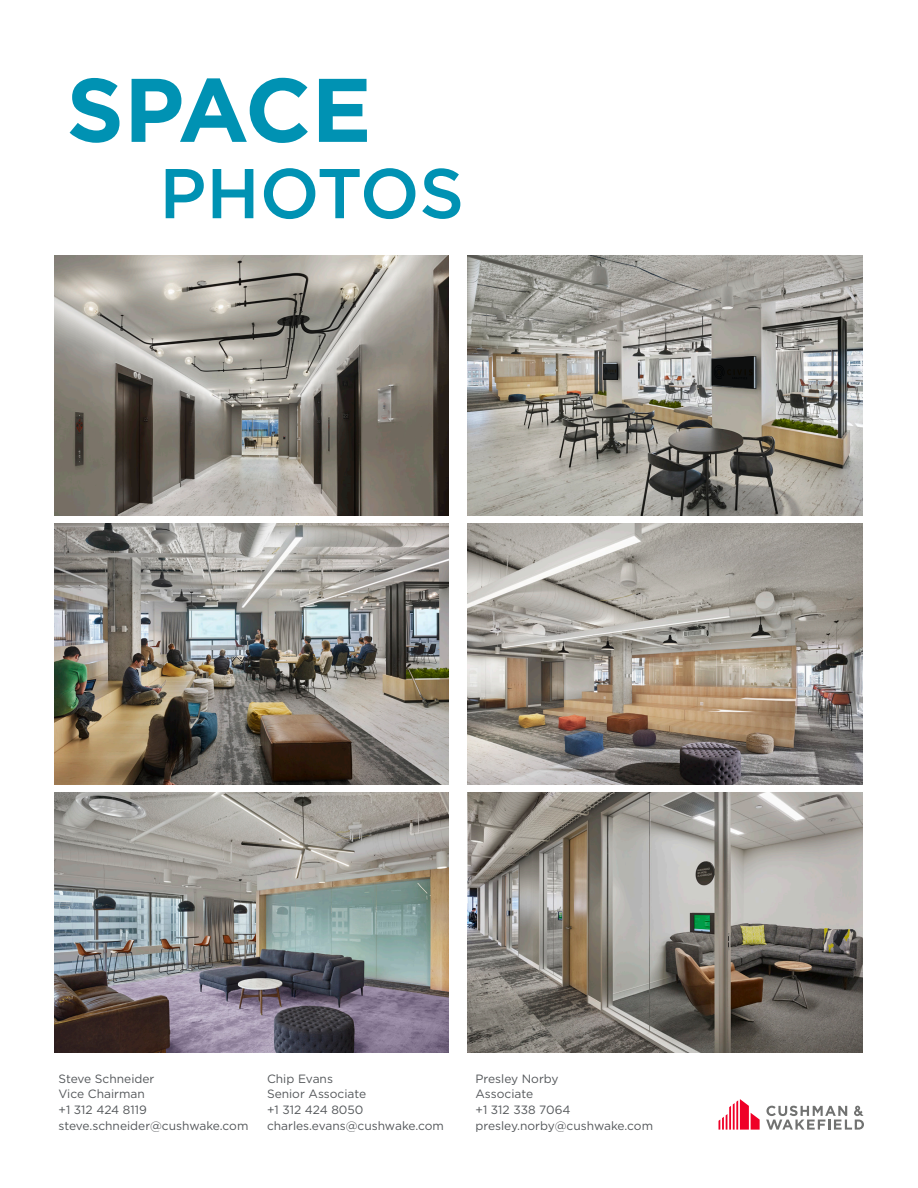
<style>
.page{position:relative;width:918px;height:1188px;background:#fff}
.page>*{position:absolute;margin:0;border:0;box-sizing:border-box;transform-origin:0 0}
.t1{font:700 90px "Gotham";letter-spacing:-.02em;color:#0092b3}
.t2{font:500 70.35px "Gotham";letter-spacing:-.005em;color:#0092b3}
.broker_contact{font:12px "Gotham";color:#54575a}
</style>
<div class="page">
<img style="left:54px;top:255px;width:395px;height:260px">
<img style="left:468px;top:255px;width:394px;height:260px">
<img style="left:54px;top:524px;width:395px;height:260px">
<img style="left:468px;top:524px;width:394px;height:260px">
<img style="left:54px;top:792px;width:395px;height:261px">
<img style="left:468px;top:792px;width:394px;height:261px">
<svg style="left:718px;top:1099px;width:42px;height:31px"></svg>
<svg style="left:766px;top:1106px;width:98px;height:24px"></svg>
<svg style="left:604px;top:364px;width:14px;height:16px"></svg>
<svg style="left:712px;top:356px;width:42px;height:32px"></svg>
<p class="t1" style="left:66px;top:50px;width:307px">SPACE</p>
<p class="t2" style="left:159px;top:147px;width:306px">PHOTOS</p>
<p class="broker_contact" style="left:58px;top:1071px;width:97px">Steve Schneider</p>
<p class="broker_contact" style="left:58px;top:1086px;width:88px">Vice Chairman</p>
<p class="broker_contact" style="left:58px;top:1102px;width:90px">+1 312 424 8119</p>
<p class="broker_contact" style="left:58px;top:1118px;width:191px">steve.schneider@cushwake.com</p>
<p class="broker_contact" style="left:267px;top:1071px;width:67px">Chip Evans</p>
<p class="broker_contact" style="left:267px;top:1086px;width:101px">Senior Associate</p>
<p class="broker_contact" style="left:267px;top:1102px;width:98px">+1 312 424 8050</p>
<p class="broker_contact" style="left:267px;top:1118px;width:179px">charles.evans@cushwake.com</p>
<p class="broker_contact" style="left:476px;top:1071px;width:85px">Presley Norby</p>
<p class="broker_contact" style="left:476px;top:1086px;width:59px">Associate</p>
<p class="broker_contact" style="left:476px;top:1102px;width:97px">+1 312 338 7064</p>
<p class="broker_contact" style="left:476px;top:1118px;width:179px">presley.norby@cushwake.com</p>
</div>
